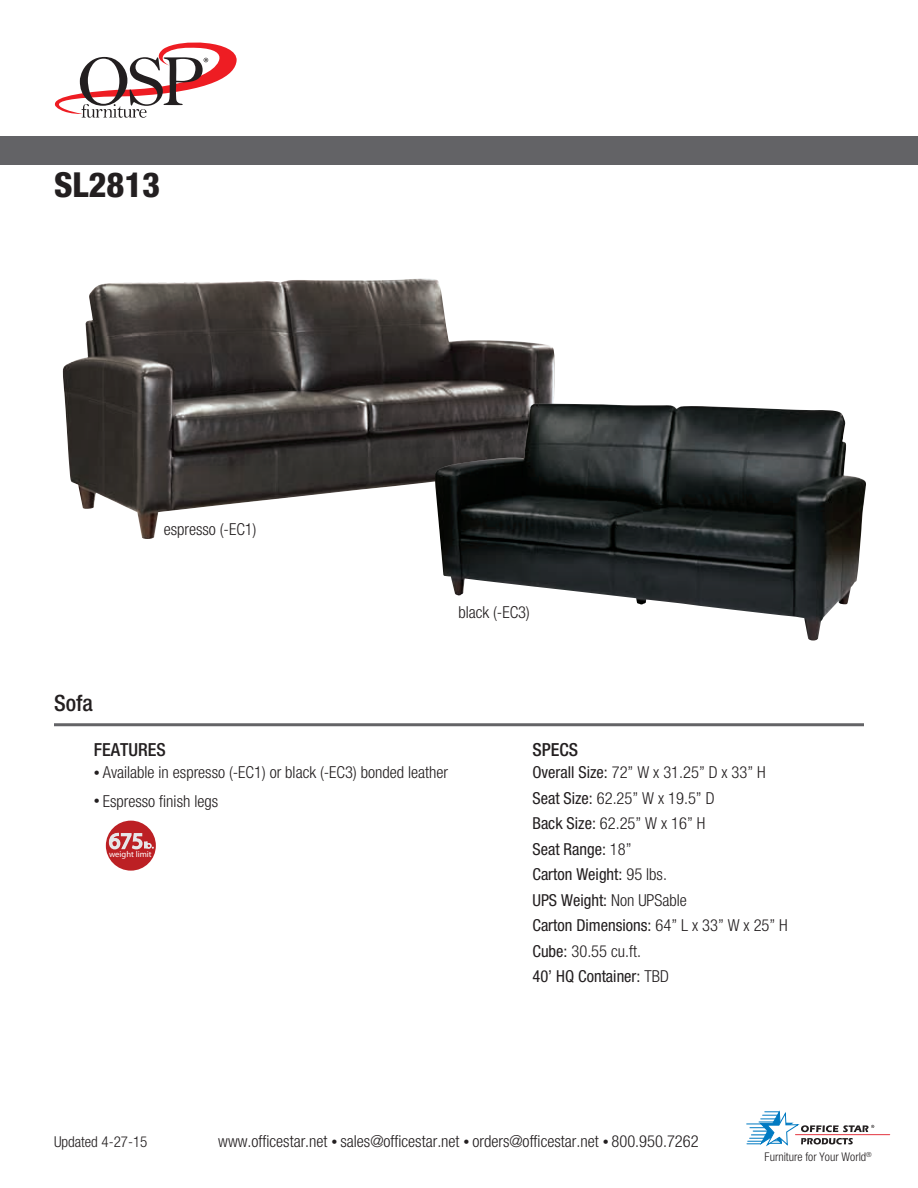
<style>
.page{position:relative;width:918px;height:1188px;background:#fff}
.page>*{position:absolute;margin:0;border:0;box-sizing:border-box;transform-origin:0 0}
.t1{font:800 condensed 34.5px "Helvetica Neue";color:#231f20}
.t2{font:500 condensed 22.5px "Helvetica Neue";color:#231f20}
.t3{font:22.35px "Myriad Pro";color:#e6e7e9}
.t4{font:500 condensed 18px "Helvetica Neue";color:#231f20}
.t5{font:condensed 16.5px/25.5px "Helvetica Neue";color:#231f20}
.t6{font:300 condensed 16.5px "Helvetica Neue";color:#231f20}
.t7{font:300 condensed 15px "Helvetica Neue";color:#231f20}
.t8{font:300 condensed 12px "Helvetica Neue";color:#231f20}
.t9{font:8.55px "Myriad Pro";color:#fff}
.s1{font-size:12px}
.s2{font-weight:300}
</style>
<div class="page">
<svg style="left:54px;top:42px;width:183px;height:76px"></svg>
<hr style="left:795px;top:1134px;width:95px;height:1px;background:#ee3a41">
<svg style="left:747px;top:1110px;width:127px;height:36px"></svg>
<hr style="left:54px;top:723px;width:810px;height:3px;background:#636366">
<div style="left:0;top:136px;width:918px;height:29px;background:#636366"></div>
<div style="left:106px;top:821px;width:50px;height:50px;background:#bc2024;border-radius:50%"></div>
<svg style="left:108px;top:832px;width:46px;height:18px"></svg>
<img style="left:63px;top:279px;width:492px;height:260px">
<img style="left:435px;top:404px;width:431px;height:237px">
<h1 class="t1" style="left:54px;top:164px;width:108px">SL2813</h1>
<h2 class="t2" style="left:54px;top:690px;width:40px">Sofa</h2>
<p class="t6" style="left:164px;top:520px;width:94px">espresso (-EC1)</p>
<p class="t6" style="left:458px;top:603px;width:73px">black (-EC3)</p>
<p class="t4" style="left:94px;top:739px;width:73px">FEATURES</p>
<p class="t4" style="left:532px;top:739px;width:47px">SPECS</p>
<p class="t6" style="left:94px;top:763px;width:356px"><span class="s1">•</span> Available in espresso (-EC1) or black (-EC3) bonded leather</p>
<p class="t6" style="left:94px;top:792px;width:126px"><span class="s1">•</span> Espresso finish legs</p>
<h3 class="t3" style="left:109px;top:827px;width:36px">675</h3>
<p class="t9" style="left:109px;top:849px;width:44px">weight limit</p>
<p class="t5" style="left:532px;top:760px;width:257px">Overall Size: <span class="s2">72” W x 31.25” D x 33” H<br></span>Seat Size: <span class="s2">62.25” W x 19.5” D<br></span>Back Size: <span class="s2">62.25” W x 16” H<br></span>Seat Range: <span class="s2">18”<br></span>Carton Weight: <span class="s2">95 lbs.<br></span>UPS Weight: <span class="s2">Non UPSable<br></span>Carton Dimensions: <span class="s2">64” L x 33” W x 25” H<br></span>Cube: <span class="s2">30.55 cu.ft.<br></span>40’ HQ Container: <span class="s2">TBD</span></p>
<p class="t7" style="left:54px;top:1133px;width:95px">Updated 4-27-15</p>
<p class="t6" style="left:218px;top:1132px;width:482px">www.officestar.net <span class="s1">•</span> sales@officestar.net <span class="s1">•</span> orders@officestar.net <span class="s1">•</span> 800.950.7262</p>
<p class="t8" style="left:765px;top:1150px;width:109px">Furniture for Your World<sup>®</sup></p>
</div>
